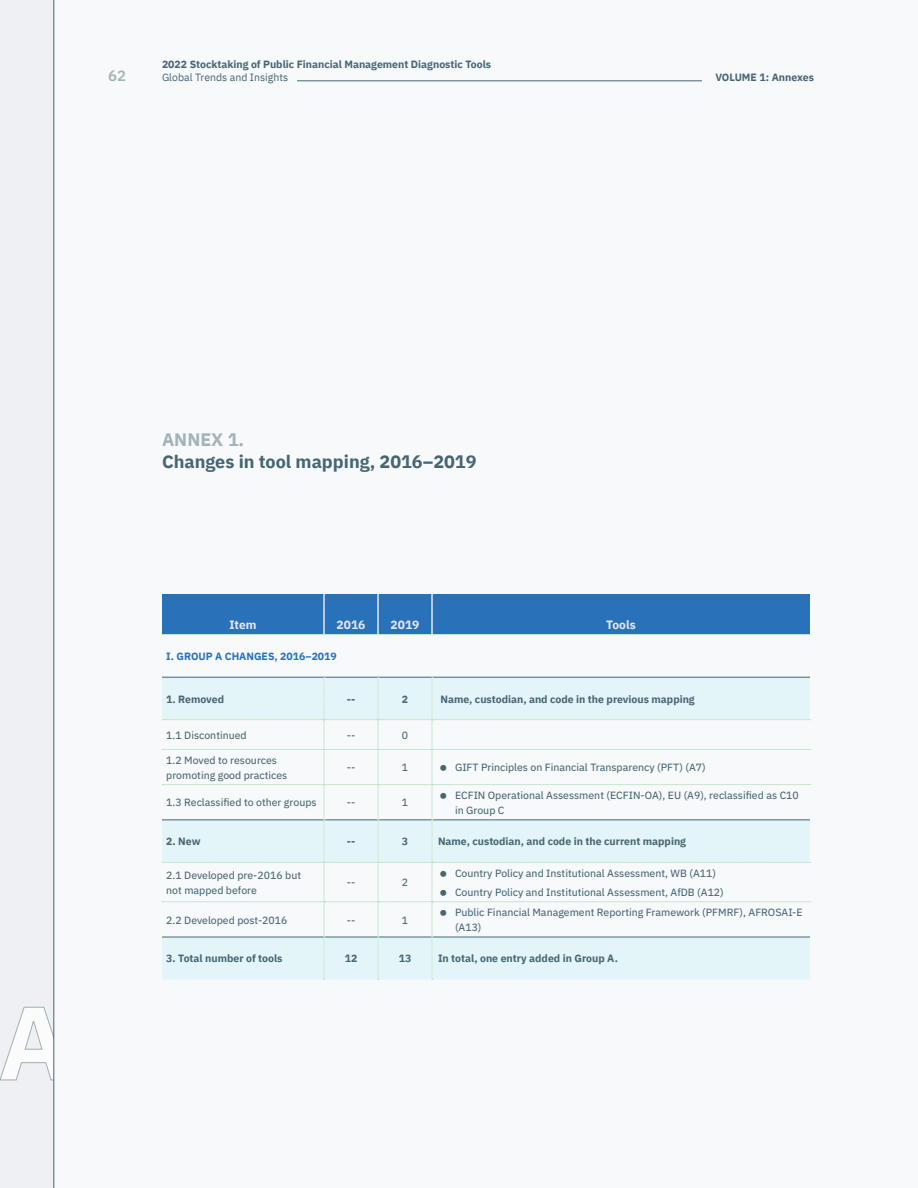
<style>
.page{position:relative;width:918px;height:1188px;background:#f8f9fa}
.page>*{position:absolute;margin:0;border:0;box-sizing:border-box;transform-origin:0 0}
.t1{font:700 18px "IBM Plex Sans";color:#456673}
.t2{font:700 18px "IBM Plex Sans";color:#a2b3b9}
.t3{font:600 15px "IBM Plex Sans";color:#a2b3b9}
.t4{font:700 12px "IBM Plex Sans";color:#e5e7ed}
.t5{font:10.5px/15px "IBM Plex Sans Text";color:#456673}
.t6{font:700 10.5px "IBM Plex Sans";color:#456673}
.t7{font:700 10.5px "IBM Plex Sans";color:#2972b9}
.t8{font:10.5px "IBM Plex Sans";color:#456673}
</style>
<div class="page">
<hr style="left:297px;top:81px;width:405px;height:1px;background:#456673">
<div style="left:0;top:0;width:54px;height:1188px;background:#eef0f3"></div>
<svg style="left:0;top:1007px;width:54px;height:73px"></svg>
<hr style="left:54px;top:0;width:1px;height:1188px;background:#456673">
<svg style="left:162px;top:677px;width:649px;height:303px"></svg>
<div style="left:162px;top:594px;width:649px;height:41px;background:#2972b9"></div>
<p class="t6" style="left:162px;top:56px;width:331px">2022 Stocktaking of Public Financial Management Diagnostic Tools</p>
<h2 class="t3" style="left:108px;top:64px;width:19px">62</h2>
<p class="t8" style="left:162px;top:69px;width:128px">Global Trends and Insights</p>
<p class="t6" style="left:715px;top:69px;width:100px">VOLUME 1: Annexes</p>
<h1 class="t2" style="left:162px;top:425px;width:84px">ANNEX 1.</h1>
<h1 class="t1" style="left:162px;top:447px;width:316px">Changes in tool mapping, 2016–2019</h1>
<p class="t4" style="left:230px;top:615px;width:28px">Item</p>
<p class="t4" style="left:337px;top:615px;width:30px">2016</p>
<p class="t4" style="left:391px;top:615px;width:30px">2019</p>
<p class="t4" style="left:606px;top:615px;width:31px">Tools</p>
<p class="t7" style="left:166px;top:648px;width:172px">I. GROUP A CHANGES, 2016–2019</p>
<p class="t6" style="left:166px;top:690px;width:59px">1. Removed</p>
<p class="t6" style="left:347px;top:690px;width:10px">--</p>
<p class="t6" style="left:402px;top:690px;width:8px">2</p>
<p class="t6" style="left:440px;top:690px;width:256px">Name, custodian, and code in the previous mapping</p>
<p class="t5" style="left:166px;top:727px;width:82px">1.1 Discontinued</p>
<p class="t5" style="left:347px;top:727px;width:10px">--</p>
<p class="t5" style="left:402px;top:727px;width:8px">0</p>
<p class="t5" style="left:166px;top:752px;width:123px">1.2 Moved to resources promoting good practices</p>
<p class="t5" style="left:347px;top:759px;width:10px">--</p>
<p class="t5" style="left:402px;top:759px;width:8px">1</p>
<p class="t5" style="left:455px;top:759px;width:252px">GIFT Principles on Financial Transparency (PFT) (A7)</p>
<p class="t5" style="left:166px;top:794px;width:152px">1.3 Reclassified to other groups</p>
<p class="t5" style="left:347px;top:794px;width:10px">--</p>
<p class="t5" style="left:402px;top:794px;width:8px">1</p>
<p class="t5" style="left:455px;top:787px;width:345px">ECFIN Operational Assessment (ECFIN-OA), EU (A9), reclassified as C10 in Group C</p>
<p class="t6" style="left:166px;top:833px;width:36px">2. New</p>
<p class="t6" style="left:347px;top:833px;width:10px">--</p>
<p class="t6" style="left:402px;top:833px;width:8px">3</p>
<p class="t6" style="left:438px;top:833px;width:250px">Name, custodian, and code in the current mapping</p>
<p class="t5" style="left:166px;top:867px;width:136px">2.1 Developed pre-2016 but not mapped before</p>
<p class="t5" style="left:347px;top:874px;width:10px">--</p>
<p class="t5" style="left:402px;top:874px;width:8px">2</p>
<p class="t5" style="left:455px;top:862px;width:270px;line-height:19.2px">Country Policy and Institutional Assessment, WB (A11)<br>Country Policy and Institutional Assessment, AfDB (A12)</p>
<p class="t5" style="left:166px;top:911px;width:123px">2.2 Developed post-2016</p>
<p class="t5" style="left:347px;top:911px;width:10px">--</p>
<p class="t5" style="left:402px;top:911px;width:8px">1</p>
<p class="t5" style="left:455px;top:904px;width:349px">Public Financial Management Reporting Framework (PFMRF), AFROSAI-E (A13)</p>
<p class="t6" style="left:166px;top:950px;width:118px">3. Total number of tools</p>
<p class="t6" style="left:345px;top:950px;width:14px">12</p>
<p class="t6" style="left:399px;top:950px;width:14px">13</p>
<p class="t6" style="left:438px;top:950px;width:181px">In total, one entry added in Group A.</p>
</div>
